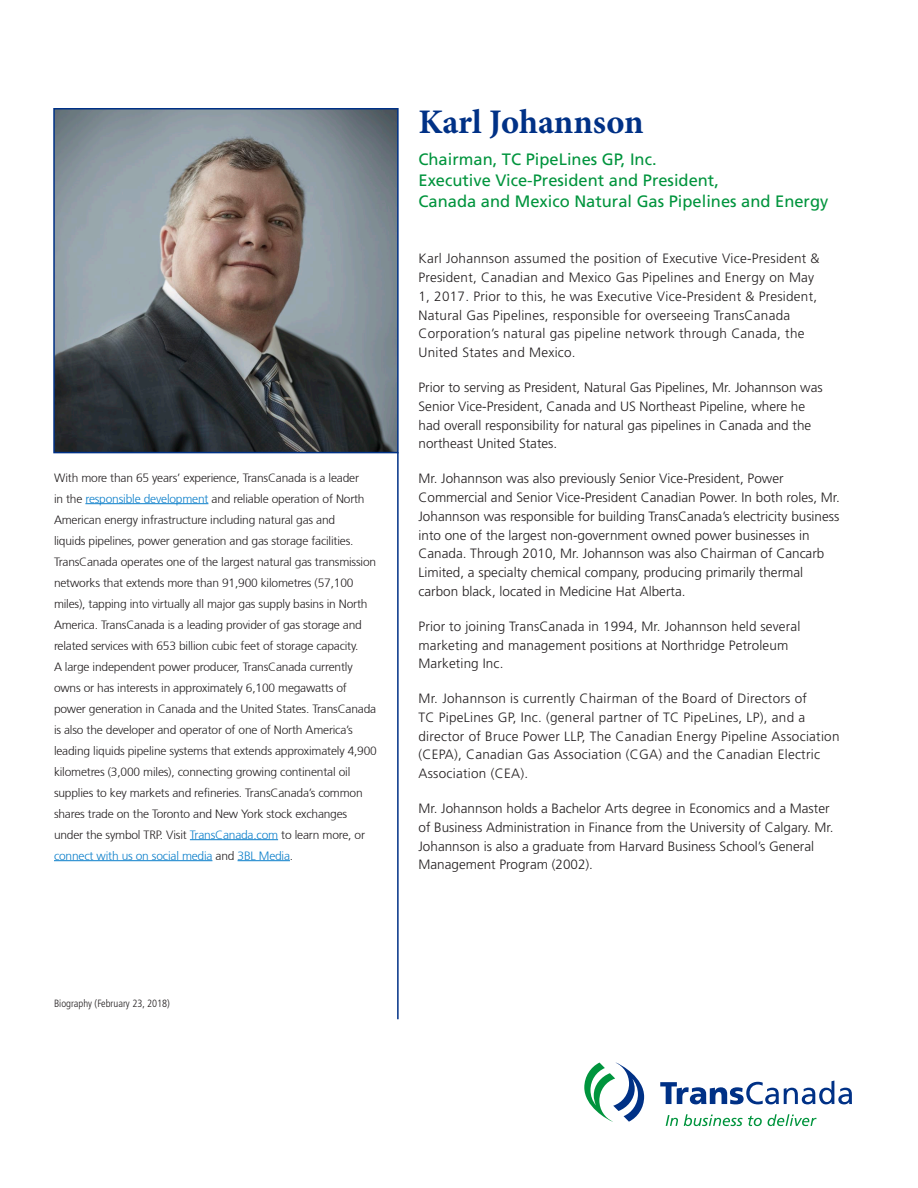
<style>
.page{position:relative;width:918px;height:1188px;background:#fff}
.page>*{position:absolute;margin:0;border:0;box-sizing:border-box;transform-origin:0 0}
.Name{font:700 34.5px "Minion Pro";letter-spacing:-.005em;color:#003186}
.t1{font:16.5px/21px "Frutiger";color:#00943d}
.Body_text{font:300 13.5px/18.8px "Frutiger";color:#231f20}
.Body_text-2{font:300 13.5px/18.8px "Frutiger";letter-spacing:.02em;color:#231f20}
.t2{font:300 12px/21px "Frutiger 45";letter-spacing:-.015em;color:#231f20}
.t3{font:300 condensed 10.5px "Frutiger";color:#231f20}
.s1{color:#0a7eca}
</style>
<div class="page">
<hr style="left:397px;top:452px;width:2px;height:567px;background:#003186">
<svg style="left:666px;top:1115px;width:12px;height:11px"></svg>
<svg style="left:684px;top:1114px;width:78px;height:12px"></svg>
<svg style="left:768px;top:1114px;width:49px;height:12px"></svg>
<svg style="left:660px;top:1081px;width:192px;height:23px"></svg>
<svg style="left:584px;top:1063px;width:60px;height:59px"></svg>
<hr style="left:85px;top:503px;width:123px;height:1px;background:#0a7eca">
<hr style="left:190px;top:839px;width:88px;height:1px;background:#0a7eca">
<hr style="left:54px;top:860px;width:158px;height:1px;background:#0a7eca">
<hr style="left:238px;top:860px;width:52px;height:1px;background:#0a7eca">
<img style="left:56px;top:111px;width:340px;height:339px">
<div style="left:53px;top:108px;width:346px;height:345px;border:2px solid #003186"></div>
<p class="t2" style="left:54px;top:467px;width:324px">With more than 65 years’ experience, TransCanada is a leader<br>in the <span class="s1">responsible development</span> and reliable operation of North American energy infrastructure including natural gas and<br>liquids pipelines, power generation and gas storage facilities.<br>TransCanada operates one of the largest natural gas transmission networks that extends more than 91,900 kilometres (57,100 miles), tapping into virtually all major gas supply basins in North America. TransCanada is a leading provider of gas storage and related services with 653 billion cubic feet of storage capacity.<br>A large independent power producer, TransCanada currently owns or has interests in approximately 6,100 megawatts of power generation in Canada and the United States. TransCanada is also the developer and operator of one of North America’s leading liquids pipeline systems that extends approximately 4,900 kilometres (3,000 miles), connecting growing continental oil supplies to key markets and refineries. TransCanada’s common shares trade on the Toronto and New York stock exchanges under the symbol TRP. Visit <span class="s1">TransCanada.com</span> to learn more, or <span class="s1">connect with us on social media</span> and <span class="s1">3BL Media</span>.</p>
<p class="Name" style="left:418px;top:98px;width:227px">Karl Johannson</p>
<p class="t1" style="left:418px;top:149px;width:411px">Chairman, TC PipeLines GP, Inc.<br>Executive Vice-President and President,<br>Canada and Mexico Natural Gas Pipelines and Energy</p>
<p class="Body_text-2" style="left:418px;top:250px;width:403px">Karl Johannson assumed the position of Executive Vice-President &amp; President, Canadian and Mexico Gas Pipelines and Energy on May 1, 2017. Prior to this, he was Executive Vice-President &amp; President, Natural Gas Pipelines, responsible for overseeing TransCanada Corporation’s natural gas pipeline network through Canada, the United States and Mexico.</p>
<p class="Body_text" style="left:418px;top:378px;width:406px">Prior to serving as President, Natural Gas Pipelines, Mr. Johannson was Senior Vice-President, Canada and US Northeast Pipeline, where he had overall responsibility for natural gas pipelines in Canada and the northeast United States.</p>
<p class="Body_text" style="left:418px;top:469px;width:423px">Mr. Johannson was also previously Senior Vice-President, Power Commercial and Senior Vice-President Canadian Power. In both roles, Mr.<br>Johannson was responsible for building TransCanada’s electricity business into one of the largest non-government owned power businesses in Canada. Through 2010, Mr. Johannson was also Chairman of Cancarb Limited, a specialty chemical company, producing primarily thermal carbon black, located in Medicine Hat Alberta.</p>
<p class="Body_text" style="left:418px;top:617px;width:383px">Prior to joining TransCanada in 1994, Mr. Johannson held several marketing and management positions at Northridge Petroleum<br>Marketing Inc.</p>
<p class="Body_text-2" style="left:418px;top:689px;width:423px">Mr. Johannson is currently Chairman of the Board of Directors of<br>TC PipeLines GP, Inc. (general partner of TC PipeLines, LP), and a director of Bruce Power LLP, The Canadian Energy Pipeline Association (CEPA), Canadian Gas Association (CGA) and the Canadian Electric Association (CEA).</p>
<p class="Body_text" style="left:418px;top:799px;width:417px">Mr. Johannson holds a Bachelor Arts degree in Economics and a Master of Business Administration in Finance from the University of Calgary. Mr.<br>Johannson is also a graduate from Harvard Business School’s General Management Program (2002).</p>
<p class="t3" style="left:54px;top:997px;width:117px">Biography (February 23, 2018)</p>
</div>
